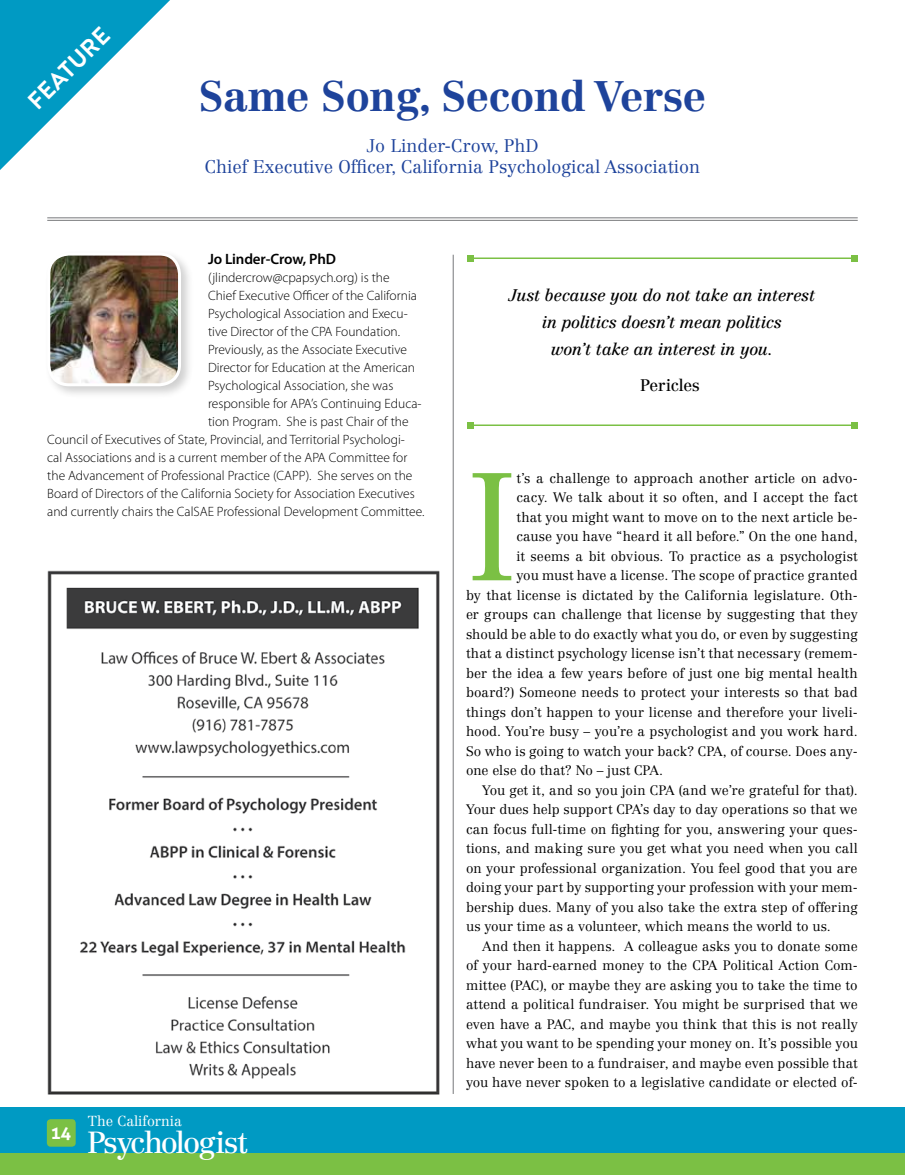
<style>
.page{position:relative;width:905px;height:1175px;background:#fff}
.page>*{position:absolute;margin:0;border:0;box-sizing:border-box;transform-origin:0 0}
.t1{font:300 150.45px "Centennial LT Std";color:#7bc044}
.t2{font:700 42px "Centennial LT Std";letter-spacing:-.01em;color:#1e439b}
.t3{font:30px "Centennial LT Std";letter-spacing:-.06em;color:#fff}
.t4{font:700 24px "Brandon Grotesque";color:#fff}
.t5{font:300 18px/21px "Centennial LT Std";color:#1e439b;text-align:center}
.t6{font:italic 16.5px/27px "Centennial LT Std";letter-spacing:-.015em;color:#000;text-align:center}
.t7{font:16.5px "Centennial LT Std";letter-spacing:-.02em;color:#000}
.t8{font:600 15px "Myriad Pro";letter-spacing:-.01em;color:#000}
.t9{font:300 14.25px "Centennial LT Std";color:#fff}
.t10{font:300 13.5px "Centennial LT Std";letter-spacing:.005em;color:#000}
.t11{font:300 13.5px "Myriad Pro";color:#000}
</style>
<div class="page">
<div style="left:0;top:1150px;width:904px;height:24px;background:#7bc044"></div>
<div style="left:0;top:1107px;width:904px;height:45px;background:#009ac3"></div>
<div style="left:47px;top:1119px;width:29px;height:27px;background:#7bc044;border-radius:4px"></div>
<svg style="left:0;top:0;width:170px;height:170px"></svg>
<hr style="left:453px;top:255px;width:1px;height:839px;background:#77787b">
<div style="left:44px;top:249px;width:150px;height:150px;background:#000;opacity:.19"></div>
<img style="left:49px;top:254px;width:130px;height:131px">
<div style="left:47px;top:252px;width:134px;height:134px;border:3px solid #fff;border-radius:20px"></div>
<hr style="left:47px;top:217px;width:810px;height:1px;background:#77787b">
<hr style="left:47px;top:220px;width:810px;height:1px;background:#77787b">
<hr style="left:471px;top:257px;width:383px;height:2px;background:#7bc044">
<svg style="left:468px;top:255px;width:6px;height:6px"></svg>
<svg style="left:851px;top:255px;width:6px;height:6px"></svg>
<hr style="left:470px;top:424px;width:384px;height:2px;background:#7bc044">
<svg style="left:467px;top:422px;width:6px;height:6px"></svg>
<svg style="left:851px;top:422px;width:6px;height:6px"></svg>
<img style="left:47px;top:570px;width:393px;height:525px">
<h3 class="t4" style="left:20px;top:94px;width:106px;rotate:-45deg">FEATURE</h3>
<h2 class="t2" style="left:199px;top:71px;width:509px">Same Song, Second Verse</h2>
<h3 class="t5" style="left:205px;top:136px;width:497px">Jo Linder-Crow, PhD<br>Chief Executive Officer, California Psychological Association</h3>
<p class="t8" style="left:208px;top:249px;width:129px">Jo Linder-Crow, PhD</p>
<p class="t11" style="left:208px;top:269px;width:183px">(jlindercrow@cpapsych.org) is the</p>
<p class="t11" style="left:208px;top:287px;width:210px">Chief Executive Officer of the California</p>
<p class="t11" style="left:208px;top:305px;width:201px">Psychological Association and Execu-</p>
<p class="t11" style="left:208px;top:323px;width:193px">tive Director of the CPA Foundation.</p>
<p class="t11" style="left:208px;top:341px;width:200px">Previously, as the Associate Executive</p>
<p class="t11" style="left:208px;top:359px;width:208px">Director for Education at the American</p>
<p class="t11" style="left:208px;top:377px;width:187px">Psychological Association, she was</p>
<p class="t11" style="left:208px;top:395px;width:215px">responsible for APA’s Continuing Educa-</p>
<p class="t11" style="left:208px;top:413px;width:202px">tion Program. She is past Chair of the</p>
<p class="t11" style="left:47px;top:431px;width:359px">Council of Executives of State, Provincial, and Territorial Psychologi-</p>
<p class="t11" style="left:47px;top:449px;width:361px">cal Associations and is a current member of the APA Committee for</p>
<p class="t11" style="left:47px;top:467px;width:366px">the Advancement of Professional Practice (CAPP). She serves on the</p>
<p class="t11" style="left:47px;top:485px;width:369px">Board of Directors of the California Society for Association Executives</p>
<p class="t11" style="left:47px;top:503px;width:378px">and currently chairs the CalSAE Professional Development Committee.</p>
<p class="t9" style="left:88px;top:1112px;width:96px">The California</p>
<h3 class="t3" style="left:50px;top:1124px;width:199px"><sup>14</sup> Psychologist</h3>
<p class="t6" style="left:508px;top:282px;width:308px">Just because you do not take an interest in politics doesn’t mean politics<br>won’t take an interest in you.</p>
<p class="t7" style="left:640px;top:375px;width:61px">Pericles</p>
<h1 class="t1" style="left:466px;top:438px;width:53px">I</h1>
<p class="t10" style="left:516px;top:470px;width:343px">t’s a challenge to approach another article on advo-</p>
<p class="t10" style="left:516px;top:489px;width:343px">cacy. We talk about it so often, and I accept the fact</p>
<p class="t10" style="left:516px;top:509px;width:343px">that you might want to move on to the next article be-</p>
<p class="t10" style="left:516px;top:528px;width:343px">cause you have “heard it all before.” On the one hand,</p>
<p class="t10" style="left:516px;top:548px;width:343px">it seems a bit obvious. To practice as a psychologist</p>
<p class="t10" style="left:516px;top:567px;width:343px">you must have a license. The scope of practice granted</p>
<p class="t10" style="left:466px;top:587px;width:393px">by that license is dictated by the California legislature. Oth-</p>
<p class="t10" style="left:466px;top:606px;width:393px">er groups can challenge that license by suggesting that they</p>
<p class="t10" style="left:466px;top:626px;width:393px">should be able to do exactly what you do, or even by suggesting</p>
<p class="t10" style="left:466px;top:645px;width:393px">that a distinct psychology license isn’t that necessary (remem-</p>
<p class="t10" style="left:466px;top:665px;width:393px">ber the idea a few years before of just one big mental health</p>
<p class="t10" style="left:466px;top:684px;width:393px">board?) Someone needs to protect your interests so that bad</p>
<p class="t10" style="left:466px;top:704px;width:393px">things don’t happen to your license and therefore your liveli-</p>
<p class="t10" style="left:466px;top:723px;width:393px">hood. You’re busy – you’re a psychologist and you work hard.</p>
<p class="t10" style="left:466px;top:743px;width:393px">So who is going to watch your back? CPA, of course. Does any-</p>
<p class="t10" style="left:466px;top:762px;width:198px">one else do that? No – just CPA.</p>
<p class="t10" style="left:482px;top:782px;width:377px">You get it, and so you join CPA (and we’re grateful for that).</p>
<p class="t10" style="left:466px;top:801px;width:393px">Your dues help support CPA’s day to day operations so that we</p>
<p class="t10" style="left:466px;top:821px;width:393px">can focus full-time on fighting for you, answering your ques-</p>
<p class="t10" style="left:466px;top:840px;width:393px">tions, and making sure you get what you need when you call</p>
<p class="t10" style="left:466px;top:860px;width:393px">on your professional organization. You feel good that you are</p>
<p class="t10" style="left:466px;top:879px;width:393px">doing your part by supporting your profession with your mem-</p>
<p class="t10" style="left:466px;top:899px;width:393px">bership dues. Many of you also take the extra step of offering</p>
<p class="t10" style="left:466px;top:918px;width:366px">us your time as a volunteer, which means the world to us.</p>
<p class="t10" style="left:482px;top:938px;width:377px">And then it happens. A colleague asks you to donate some</p>
<p class="t10" style="left:466px;top:957px;width:393px">of your hard-earned money to the CPA Political Action Com-</p>
<p class="t10" style="left:466px;top:977px;width:393px">mittee (PAC), or maybe they are asking you to take the time to</p>
<p class="t10" style="left:466px;top:996px;width:393px">attend a political fundraiser. You might be surprised that we</p>
<p class="t10" style="left:466px;top:1016px;width:393px">even have a PAC, and maybe you think that this is not really</p>
<p class="t10" style="left:466px;top:1035px;width:393px">what you want to be spending your money on. It’s possible you</p>
<p class="t10" style="left:466px;top:1055px;width:393px">have never been to a fundraiser, and maybe even possible that</p>
<p class="t10" style="left:466px;top:1074px;width:393px">you have never spoken to a legislative candidate or elected of-</p>
</div>
